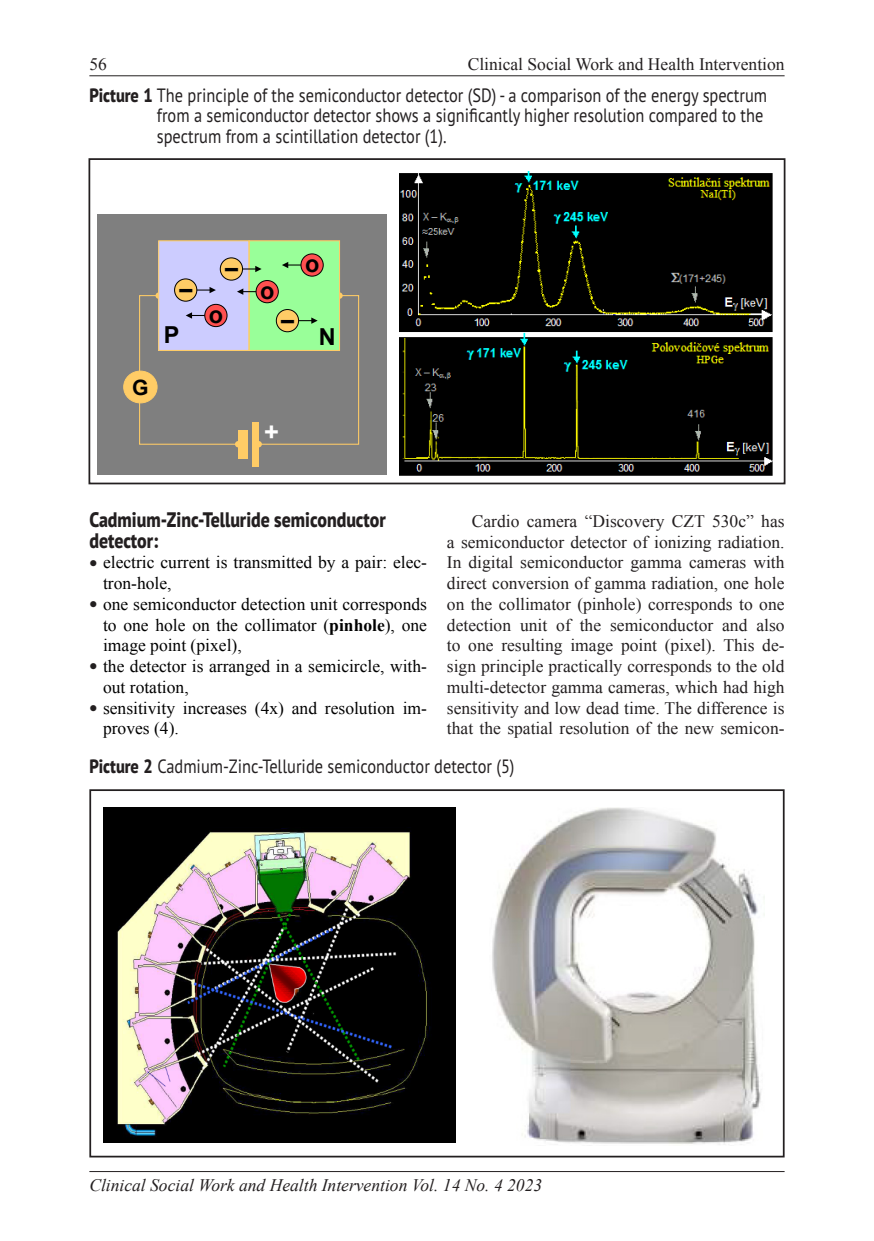
<style>
.page{position:relative;width:874px;height:1241px;background:#fff}
.page>*{position:absolute;margin:0;border:0;box-sizing:border-box;transform-origin:0 0}
.t1{font:700 25.38px "Arial";color:#fff}
.t2{font:23.45px "Arial";color:#000}
.t3{font:700 23.45px "Arial";color:#000}
.t4{font:700 21.18px "Arial";color:#000}
.MT_12{font:800 21px/20.8px "PT Sans Pro";color:#231f20;scale:.85 1}
.TAB_titul{font:19.25px/20.8px "PT Sans Pro";color:#231f20;scale:.85 1}
.t5{font:17.5px/20.7px "Times New Roman";color:#231f20;text-align:justify}
.t6{font:17.5px/20.7px "Times New Roman";color:#000}
.t7{font:italic 17.5px "Times New Roman";color:#231f20}
.s1{font-weight:800}
.s2{color:#231f20}
.s3{font-weight:700}
</style>
<div class="page">
<hr style="left:89px;top:75px;width:695px;height:1px;background:#231f20">
<hr style="left:89px;top:1170px;width:695px;height:1px;background:#231f20">
<div style="left:89px;top:789px;width:695px;height:368px;border:2px solid #231f20"></div>
<img style="left:492px;top:807px;width:272px;height:338px">
<img style="left:103px;top:807px;width:352px;height:335px">
<div style="left:97px;top:214px;width:289px;height:260px;background:#7f7f7f"></div>
<div style="left:124px;top:371px;width:33px;height:32px;background:#fc6;border-radius:50%"></div>
<div style="left:123px;top:370px;width:34px;height:33px;border:1px solid #fc6;border-radius:50%"></div>
<div style="left:238px;top:430px;width:9px;height:28px;background:#fc6"></div>
<div style="left:252px;top:422px;width:6px;height:44px;background:#fc6"></div>
<div style="left:159px;top:241px;width:90px;height:109px;background:#ccf"></div>
<div style="left:158px;top:240px;width:91px;height:111px;border:1px solid #fc6"></div>
<div style="left:249px;top:241px;width:90px;height:109px;background:#9f9"></div>
<div style="left:249px;top:240px;width:91px;height:111px;border:1px solid #fc6"></div>
<div style="left:220px;top:258px;width:22px;height:22px;background:#fc6;border-radius:50%"></div>
<div style="left:220px;top:257px;width:23px;height:23px;border:1px solid #000;border-radius:50%"></div>
<svg style="left:242px;top:266px;width:19px;height:6px"></svg>
<svg style="left:174px;top:279px;width:23px;height:22px"></svg>
<div style="left:174px;top:278px;width:23px;height:23px;border:1px solid #000;border-radius:50%"></div>
<svg style="left:256px;top:280px;width:22px;height:23px"></svg>
<div style="left:255px;top:280px;width:23px;height:23px;border:1px solid #000;border-radius:50%"></div>
<svg style="left:138px;top:287px;width:221px;height:160px"></svg>
<div style="left:301px;top:254px;width:22px;height:22px;background:#ff5050;border-radius:50%"></div>
<div style="left:300px;top:253px;width:23px;height:23px;border:1px solid #000;border-radius:50%"></div>
<svg style="left:282px;top:262px;width:19px;height:6px"></svg>
<img style="left:399px;top:171px;width:374px;height:305px">
<div style="left:88px;top:158px;width:697px;height:326px;border:2px solid #231f20"></div>
<p class="t5" style="left:89px;top:54px;width:19px">56</p>
<p class="t5" style="left:467px;top:54px;width:318px">Clinical Social Work and Health Intervention</p>
<p class="TAB_titul" style="left:157px;top:84px;width:719px;text-indent:-67px"><span class="s1">Picture 1</span> The principle of the semiconductor detector (SD) - a comparison of the energy spectrum from a semiconductor detector shows a significantly higher resolution compared to the spectrum from a scintillation detector (1).</p>
<p class="t2" style="left:94px;top:85px;width:289px">energii dopadajúcej častice.</p>
<p class="t3" style="left:179px;top:273px;width:14px">–</p>
<p class="t3" style="left:225px;top:252px;width:14px">–</p>
<p class="t3" style="left:209px;top:299px;width:16px">o</p>
<p class="t3" style="left:260px;top:275px;width:16px">o</p>
<p class="t3" style="left:281px;top:304px;width:14px">–</p>
<p class="t3" style="left:305px;top:248px;width:16px">o</p>
<p class="t4" style="left:132px;top:373px;width:18px">G</p>
<p class="t3" style="left:164px;top:319px;width:17px">P</p>
<p class="t3" style="left:319px;top:321px;width:18px">N</p>
<p class="t1" style="left:264px;top:415px;width:16px">+</p>
<p class="MT_12" style="left:89px;top:508px;width:350px">Cadmium-Zinc-Telluride semiconductor detector:</p>
<p class="t6" style="left:103px;top:552px;width:325px;text-indent:-14px"><span class="s2">●</span> electric current is transmitted by a pair: elec&shy;tron-hole,</p>
<p class="t6" style="left:103px;top:593px;width:325px;text-align:justify;text-indent:-14px"><span class="s2">●</span> one semiconductor detection unit corresponds to one hole on the collimator (<span class="s3">pinhole</span>), one image point (pixel),</p>
<p class="t6" style="left:103px;top:655px;width:325px;text-indent:-14px"><span class="s2">●</span> the detector is arranged in a semicircle, with&shy;out rotation,</p>
<p class="t6" style="left:103px;top:697px;width:325px;text-indent:-14px"><span class="s2">●</span> sensitivity increases (4x) and resolution im&shy;proves (4).</p>
<p class="t5" style="left:446px;top:510px;width:339px;text-indent:25px">Cardio camera “Discovery CZT 530c” has a semiconductor detector of ionizing radiation.<br>In digital semiconductor gamma cameras with direct conversion of gamma radiation, one hole on the collimator (pinhole) corresponds to one detection unit of the semiconductor and also to one resulting image point (pixel). This de&shy;sign principle practically corresponds to the old multi-detector gamma cameras, which had high sensitivity and low dead time. The difference is that the spatial resolution of the new semicon-</p>
<p class="TAB_titul" style="left:89px;top:755px;width:501px"><span class="s1">Picture 2</span> Cadmium-Zinc-Telluride semiconductor detector (5)</p>
<p class="t7" style="left:89px;top:1172px;width:454px">Clinical Social Work and Health Intervention Vol. 14 No. 4 2023</p>
</div>
